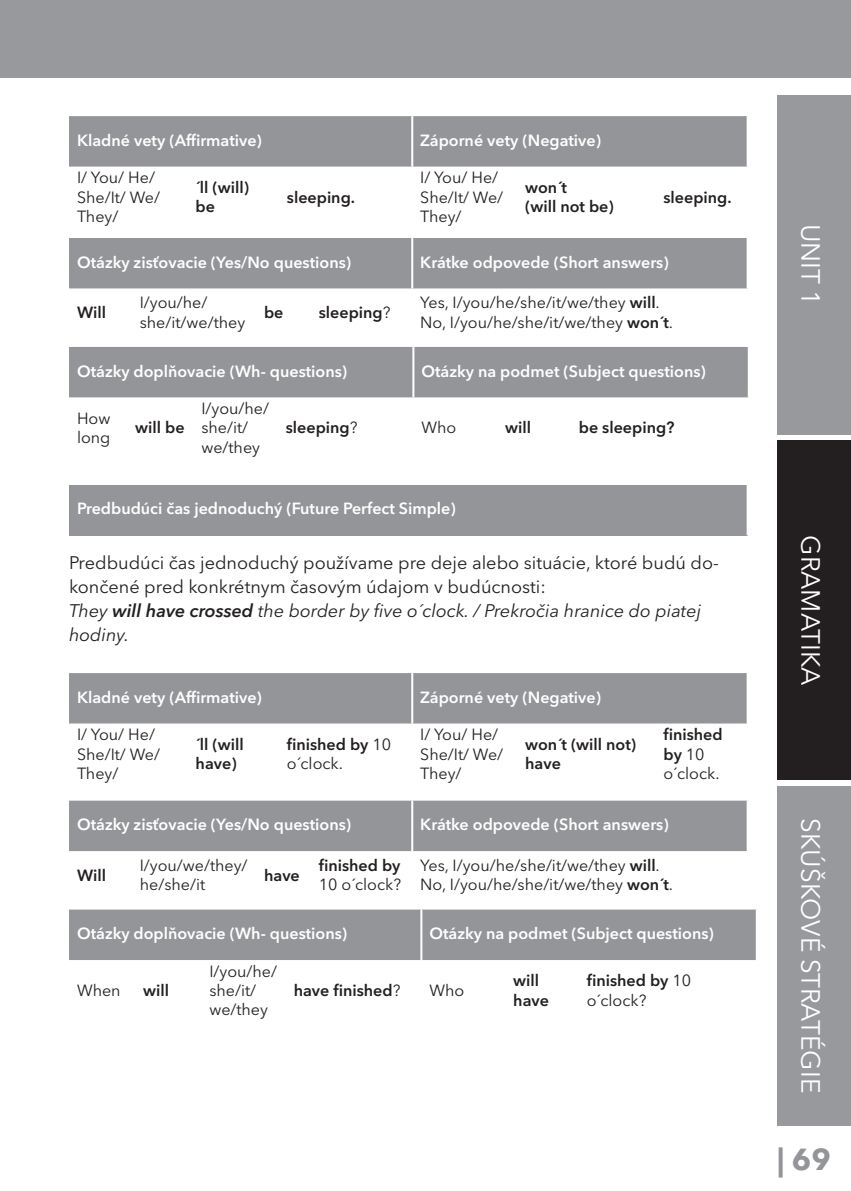
<style>
.page{position:relative;width:851px;height:1191px;background:#fff}
.page>*{position:absolute;margin:0;border:0;box-sizing:border-box;transform-origin:0 0}
.t1{font:700 30.15px "Avenir Next LT Pro";color:#939598}
.t2{font:26.1px "Avenir Next LT Pro";color:#fff}
.t3{font:18.15px/24.2px "Avenir Next LT Pro";color:#231f20}
.t4{font:600 16.05px "Avenir Next LT Pro";color:#fff}
.t5{font:16.05px/19.4px "Avenir Next LT Pro";color:#231f20}
.t6{font:600 16.05px/19.4px "Avenir Next LT Pro";color:#231f20}
.s1{font-weight:400}
.s2{font-weight:600}
.s3{font-style:italic}
.s4{font-weight:600;font-style:italic}
</style>
<div class="page">
<div style="left:0;top:0;width:850px;height:78px;background:#97999c"></div>
<div style="left:69px;top:116px;width:677px;height:51px;background:#939598"></div>
<hr style="left:411px;top:116px;width:2px;height:51px;background:#fff">
<div style="left:69px;top:238px;width:677px;height:50px;background:#939598"></div>
<hr style="left:411px;top:238px;width:2px;height:50px;background:#fff">
<div style="left:69px;top:347px;width:678px;height:50px;background:#939598"></div>
<hr style="left:412px;top:347px;width:2px;height:50px;background:#fff">
<div style="left:69px;top:485px;width:678px;height:50px;background:#939598"></div>
<hr style="left:746px;top:485px;width:2px;height:50px;background:#fff">
<div style="left:69px;top:673px;width:677px;height:50px;background:#939598"></div>
<hr style="left:411px;top:673px;width:2px;height:50px;background:#fff">
<div style="left:69px;top:800px;width:677px;height:51px;background:#939598"></div>
<hr style="left:411px;top:800px;width:2px;height:51px;background:#fff">
<div style="left:69px;top:909px;width:686px;height:51px;background:#939598"></div>
<hr style="left:420px;top:909px;width:2px;height:51px;background:#fff">
<div style="left:777px;top:786px;width:73px;height:339px;background:#97999c"></div>
<div style="left:777px;top:95px;width:73px;height:340px;background:#97999c"></div>
<div style="left:777px;top:440px;width:73px;height:340px;background:#231f20"></div>
<p class="t4" style="left:77px;top:130px;width:186px">Kladné vety (Affirmative)</p>
<p class="t4" style="left:420px;top:130px;width:182px">Záporné vety (Negative)</p>
<p class="t5" style="left:77px;top:168px;width:84px">I/ You/ He/<br>She/It/ We/<br>They/</p>
<p class="t6" style="left:196px;top:177px;width:55px">´ll (will) be</p>
<p class="t6" style="left:287px;top:187px;width:70px">sleeping.</p>
<p class="t5" style="left:420px;top:168px;width:84px">I/ You/ He/<br>She/It/ We/<br>They/</p>
<p class="t6" style="left:525px;top:177px;width:90px">won´t<br>(will not be)</p>
<p class="t6" style="left:663px;top:187px;width:70px">sleeping.</p>
<p class="t4" style="left:77px;top:252px;width:275px">Otázky zisťovacie (Yes/No questions)</p>
<p class="t4" style="left:420px;top:252px;width:250px">Krátke odpovede (Short answers)</p>
<p class="t6" style="left:77px;top:302px;width:31px">Will</p>
<p class="t5" style="left:140px;top:293px;width:107px">I/you/he/ she/it/we/they</p>
<p class="t6" style="left:264px;top:302px;width:21px">be</p>
<p class="t6" style="left:319px;top:302px;width:73px">sleeping<span class="s1">?</span></p>
<p class="t5" style="left:420px;top:293px;width:254px">Yes, I/you/he/she/it/we/they <span class="s2">will</span>.<br>No, I/you/he/she/it/we/they <span class="s2">won´t</span>.</p>
<p class="t4" style="left:77px;top:361px;width:271px">Otázky doplňovacie (Wh- questions)</p>
<p class="t4" style="left:421px;top:361px;width:286px">Otázky na podmet (Subject questions)</p>
<p class="t5" style="left:77px;top:408px;width:35px">How long</p>
<p class="t6" style="left:135px;top:418px;width:51px">will be</p>
<p class="t5" style="left:201px;top:399px;width:69px">I/you/he/ she/it/ we/they</p>
<p class="t6" style="left:286px;top:418px;width:73px">sleeping<span class="s1">?</span></p>
<p class="t5" style="left:421px;top:418px;width:36px">Who</p>
<p class="t6" style="left:505px;top:418px;width:27px">will</p>
<p class="t6" style="left:578px;top:418px;width:97px">be sleeping?</p>
<p class="t4" style="left:77px;top:499px;width:380px">Predbudúci čas jednoduchý (Future Perfect Simple)</p>
<p class="t3" style="left:69px;top:550px;width:651px">Predbudúci čas jednoduchý používame pre deje alebo situácie, ktoré budú do&shy;končené pred konkrétnym časovým údajom v budúcnosti:<br><span class="s3">They</span> <span class="s4">will have crossed</span> <span class="s3">the border by five o´clock. / Prekročia hranice do piatej hodiny.</span></p>
<p class="t4" style="left:77px;top:687px;width:186px">Kladné vety (Affirmative)</p>
<p class="t4" style="left:420px;top:687px;width:182px">Záporné vety (Negative)</p>
<p class="t5" style="left:77px;top:725px;width:84px">I/ You/ He/<br>She/It/ We/<br>They/</p>
<p class="t6" style="left:196px;top:734px;width:49px">´ll (will have)</p>
<p class="t6" style="left:287px;top:734px;width:106px">finished by <span class="s1">10 o´clock.</span></p>
<p class="t5" style="left:420px;top:725px;width:84px">I/ You/ He/<br>She/It/ We/<br>They/</p>
<p class="t6" style="left:525px;top:734px;width:112px">won´t (will not) have</p>
<p class="t6" style="left:663px;top:725px;width:61px">finished by <span class="s1">10 o´clock.</span></p>
<p class="t4" style="left:77px;top:815px;width:275px">Otázky zisťovacie (Yes/No questions)</p>
<p class="t4" style="left:420px;top:815px;width:250px">Krátke odpovede (Short answers)</p>
<p class="t6" style="left:77px;top:865px;width:31px">Will</p>
<p class="t5" style="left:140px;top:855px;width:109px">I/you/we/they/ he/she/it</p>
<p class="t6" style="left:264px;top:865px;width:37px">have</p>
<p class="t6" style="left:319px;top:855px;width:84px">finished by<br><span class="s1">10 o´clock?</span></p>
<p class="t5" style="left:420px;top:855px;width:254px">Yes, I/you/he/she/it/we/they <span class="s2">will</span>.<br>No, I/you/he/she/it/we/they <span class="s2">won´t</span>.</p>
<p class="t4" style="left:77px;top:923px;width:271px">Otázky doplňovacie (Wh- questions)</p>
<p class="t4" style="left:429px;top:923px;width:286px">Otázky na podmet (Subject questions)</p>
<p class="t5" style="left:77px;top:980px;width:45px">When</p>
<p class="t6" style="left:143px;top:980px;width:27px">will</p>
<p class="t5" style="left:209px;top:961px;width:69px">I/you/he/ she/it/ we/they</p>
<p class="t6" style="left:294px;top:980px;width:108px">have finished<span class="s1">?</span></p>
<p class="t5" style="left:429px;top:980px;width:36px">Who</p>
<p class="t6" style="left:513px;top:971px;width:37px">will have</p>
<p class="t6" style="left:586px;top:971px;width:106px">finished by <span class="s1">10 o´clock?</span></p>
<p class="t2" style="left:826px;top:224px;width:83px;rotate:90deg">UNIT 1</p>
<p class="t2" style="left:826px;top:535px;width:152px;rotate:90deg">GRAMATIKA</p>
<p class="t2" style="left:826px;top:818px;width:276px;rotate:90deg">SKÚŠKOVÉ STRATÉGIE</p>
<p class="t1" style="left:777px;top:1140px;width:55px">| 69</p>
</div>
